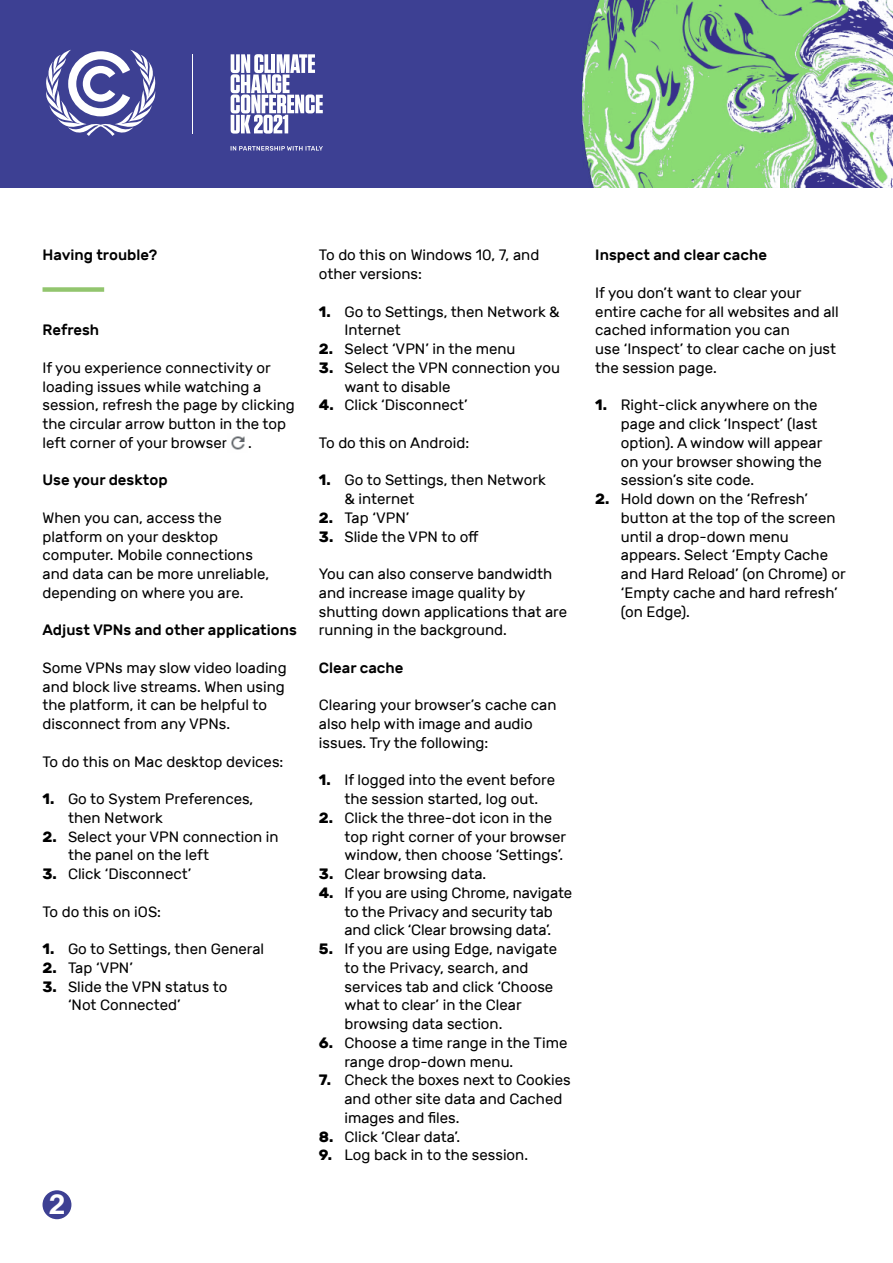
<style>
.page{position:relative;width:893px;height:1263px;background:#fff}
.page>*{position:absolute;margin:0;border:0;box-sizing:border-box;transform-origin:0 0}
.t1{font:700 35.25px "Tunga";color:#fff}
.t2{font:15px/18.8px "Rubik";color:#000}
.t3{font:500 15px "Rubik";color:#000}
.s1{font-weight:700}
</style>
<div class="page">
<div style="left:43px;top:287px;width:61px;height:5px;background:#92c56e"></div>
<img style="left:231px;top:436px;width:14px;height:14px">
<div style="left:43px;top:1190px;width:28px;height:29px;background:#3d4093;border-radius:50%"></div>
<div style="left:0;top:0;width:893px;height:187px;background:#3d4093"></div>
<img style="left:583px;top:0;width:310px;height:187px">
<svg style="left:46px;top:50px;width:110px;height:86px"></svg>
<svg style="left:231px;top:146px;width:92px;height:5px"></svg>
<svg style="left:231px;top:54px;width:92px;height:80px"></svg>
<hr style="left:193px;top:54px;width:1px;height:80px;background:#fff">
<p class="t3" style="left:43px;top:247px;width:116px">Having trouble?</p>
<p class="t3" style="left:43px;top:322px;width:58px">Refresh</p>
<p class="t2" style="left:43px;top:359px;width:254px">If you experience connectivity or loading issues while watching a session, refresh the page by clicking the circular arrow button in the top left corner of your browser</p>
<p class="t2" style="left:248px;top:434px;width:5px">.</p>
<p class="t3" style="left:43px;top:472px;width:127px">Use your desktop</p>
<p class="t2" style="left:43px;top:509px;width:228px">When you can, access the platform on your desktop computer. Mobile connections and data can be more unreliable, depending on where you are.</p>
<p class="t3" style="left:43px;top:622px;width:256px">Adjust VPNs and other applications</p>
<p class="t2" style="left:43px;top:659px;width:246px">Some VPNs may slow video loading and block live streams. When using the platform, it can be helpful to disconnect from any VPNs.</p>
<p class="t2" style="left:43px;top:752px;width:242px">To do this on Mac desktop devices:</p>
<p class="t2" style="left:68px;top:790px;width:187px;text-indent:-26px"><span class="s1">1.</span> Go to System Preferences, then Network</p>
<p class="t2" style="left:68px;top:827px;width:212px;text-indent:-26px"><span class="s1">2.</span> Select your VPN connection in the panel on the left</p>
<p class="t2" style="left:43px;top:865px;width:150px"><span class="s1">3.</span> Click ‘Disconnect’</p>
<p class="t2" style="left:43px;top:902px;width:120px">To do this on iOS:</p>
<p class="t2" style="left:43px;top:940px;width:223px"><span class="s1">1.</span> Go to Settings, then General</p>
<p class="t2" style="left:43px;top:959px;width:92px"><span class="s1">2.</span> Tap ‘VPN’</p>
<p class="t2" style="left:68px;top:977px;width:161px;text-indent:-26px"><span class="s1">3.</span> Slide the VPN status to ‘Not Connected’</p>
<h1 class="t1" style="left:49px;top:1181px;width:18px">2</h1>
<p class="t2" style="left:319px;top:246px;width:222px">To do this on Windows 10, 7, and other versions:</p>
<p class="t2" style="left:344px;top:302px;width:217px;text-indent:-26px"><span class="s1">1.</span> Go to Settings, then Network &amp;<br>Internet</p>
<p class="t2" style="left:319px;top:340px;width:198px"><span class="s1">2.</span> Select ‘VPN’ in the menu</p>
<p class="t2" style="left:344px;top:359px;width:217px;text-indent:-26px"><span class="s1">3.</span> Select the VPN connection you want to disable</p>
<p class="t2" style="left:319px;top:396px;width:150px"><span class="s1">4.</span> Click ‘Disconnect’</p>
<p class="t2" style="left:319px;top:434px;width:152px">To do this on Android:</p>
<p class="t2" style="left:344px;top:471px;width:203px;text-indent:-26px"><span class="s1">1.</span> Go to Settings, then Network &amp; internet</p>
<p class="t2" style="left:319px;top:509px;width:92px"><span class="s1">2.</span> Tap ‘VPN’</p>
<p class="t2" style="left:319px;top:527px;width:161px"><span class="s1">3.</span> Slide the VPN to off</p>
<p class="t2" style="left:319px;top:565px;width:250px">You can also conserve bandwidth and increase image quality by shutting down applications that are running in the background.</p>
<p class="t3" style="left:319px;top:659px;width:86px">Clear cache</p>
<p class="t2" style="left:319px;top:696px;width:239px">Clearing your browser’s cache can also help with image and audio issues. Try the following:</p>
<p class="t2" style="left:319px;top:771px;width:238px;text-align:center"><span class="s1">1.</span> If logged into the event before the session started, log out.</p>
<p class="t2" style="left:344px;top:809px;width:223px;text-indent:-26px"><span class="s1">2.</span> Click the three-dot icon in the top right corner of your browser window, then choose ‘Settings’.</p>
<p class="t2" style="left:319px;top:865px;width:169px"><span class="s1">3.</span> Clear browsing data.</p>
<p class="t2" style="left:319px;top:884px;width:255px;text-align:center"><span class="s1">4.</span> If you are using Chrome, navigate to the Privacy and security tab<br>and click ‘Clear browsing data’.</p>
<p class="t2" style="left:344px;top:940px;width:214px;text-indent:-26px"><span class="s1">5.</span> If you are using Edge, navigate to the Privacy, search, and services tab and click ‘Choose what to clear’ in the Clear browsing data section.</p>
<p class="t2" style="left:344px;top:1034px;width:225px;text-indent:-26px"><span class="s1">6.</span> Choose a time range in the Time range drop-down menu.</p>
<p class="t2" style="left:344px;top:1071px;width:228px;text-indent:-26px"><span class="s1">7.</span> Check the boxes next to Cookies and other site data and Cached images and files.</p>
<p class="t2" style="left:319px;top:1127px;width:143px"><span class="s1">8.</span> Click ‘Clear data’.</p>
<p class="t2" style="left:319px;top:1146px;width:211px"><span class="s1">9.</span> Log back in to the session.</p>
<p class="t3" style="left:595px;top:247px;width:173px">Inspect and clear cache</p>
<p class="t2" style="left:595px;top:284px;width:245px">If you don’t want to clear your entire cache for all websites and all cached information you can<br>use ‘Inspect’ to clear cache on just the session page.</p>
<p class="t2" style="left:621px;top:396px;width:203px;text-indent:-26px"><span class="s1">1.</span> Right-click anywhere on the page and click ‘Inspect’ (last option). A window will appear on your browser showing the session’s site code.</p>
<p class="t2" style="left:621px;top:490px;width:226px;text-indent:-26px"><span class="s1">2.</span> Hold down on the ‘Refresh’ button at the top of the screen until a drop-down menu appears. Select ‘Empty Cache and Hard Reload’ (on Chrome) or ‘Empty cache and hard refresh’ (on Edge).</p>
</div>
